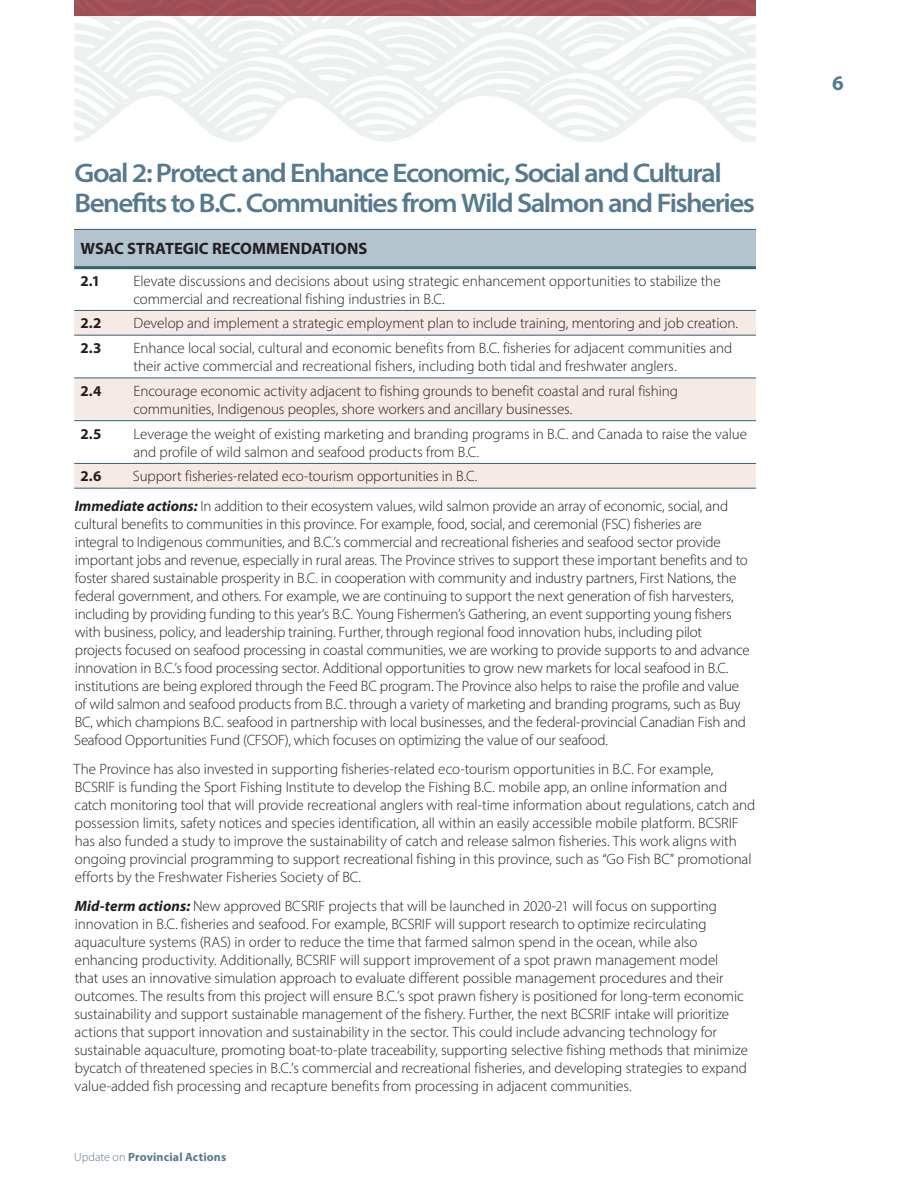
<style>
.page{position:relative;width:918px;height:1188px;background:#fff}
.page>*{position:absolute;margin:0;border:0;box-sizing:border-box;transform-origin:0 0}
.t1{font:600 semi-expanded 27px/30px "Myriad Pro";letter-spacing:-.06em;color:#567a8d}
.t2{font:700 21px "Myriad Pro";color:#567a8d}
.t3{font:700 16.5px "Myriad Pro";color:#231f20}
.t4{font:300 15px/18px "Myriad Pro";letter-spacing:-.005em;color:#231f20}
.t5{font:700 15px "Myriad Pro";color:#231f20}
.t6{font:700 12px "Myriad Pro";letter-spacing:.015em;color:#567a8d}
.s1{font-weight:700;font-style:italic}
.s2{font-weight:300}
</style>
<div class="page">
<svg style="left:74px;top:16px;width:682px;height:126px;fill:#eff3f3"></svg>
<div style="left:74px;top:0;width:682px;height:16px;background:linear-gradient(to right,#a24f56,#a35057)"></div>
<div style="left:74px;top:229px;width:682px;height:39px;background:#b3c4cf"></div>
<svg style="left:74px;top:269px;width:682px;height:41px"></svg>
<svg style="left:74px;top:311px;width:682px;height:177px;fill:#f6eae6"></svg>
<hr style="left:74px;top:229px;width:53px;height:1px;background:#37626a">
<hr style="left:127px;top:229px;width:629px;height:1px;background:#37626a">
<hr style="left:74px;top:266px;width:53px;height:3px;background:#37626a">
<hr style="left:127px;top:266px;width:629px;height:3px;background:#37626a">
<hr style="left:74px;top:310px;width:53px;height:1px;background:#37626a">
<hr style="left:127px;top:310px;width:629px;height:1px;background:#37626a">
<hr style="left:74px;top:335px;width:53px;height:1px;background:#37626a">
<hr style="left:127px;top:335px;width:629px;height:1px;background:#37626a">
<hr style="left:74px;top:378px;width:53px;height:1px;background:#37626a">
<hr style="left:127px;top:378px;width:629px;height:1px;background:#37626a">
<hr style="left:74px;top:420px;width:53px;height:1px;background:#37626a">
<hr style="left:127px;top:420px;width:629px;height:1px;background:#37626a">
<hr style="left:74px;top:463px;width:53px;height:1px;background:#37626a">
<hr style="left:127px;top:463px;width:629px;height:1px;background:#37626a">
<hr style="left:74px;top:488px;width:53px;height:1px;background:#37626a">
<hr style="left:127px;top:488px;width:629px;height:1px;background:#37626a">
<h1 class="t1" style="left:74px;top:157px;width:682px">Goal 2: Protect and Enhance Economic, Social and Cultural<br>Benefits to B.C. Communities from Wild Salmon and Fisheries</h1>
<p class="t3" style="left:81px;top:238px;width:288px">WSAC STRATEGIC RECOMMENDATIONS</p>
<p class="t5" style="left:80px;top:271px;width:21px">2.1</p>
<p class="t4" style="left:133px;top:272px;width:589px">Elevate discussions and decisions about using strategic enhancement opportunities to stabilize the commercial and recreational fishing industries in B.C.</p>
<p class="t5" style="left:80px;top:314px;width:23px">2.2</p>
<p class="t4" style="left:134px;top:314px;width:606px">Develop and implement a strategic employment plan to include training, mentoring and job creation.</p>
<p class="t5" style="left:80px;top:338px;width:23px">2.3</p>
<p class="t4" style="left:134px;top:339px;width:600px">Enhance local social, cultural and economic benefits from B.C. fisheries for adjacent communities and their active commercial and recreational fishers, including both tidal and freshwater anglers.</p>
<p class="t5" style="left:80px;top:381px;width:23px">2.4</p>
<p class="t4" style="left:133px;top:382px;width:546px">Encourage economic activity adjacent to fishing grounds to benefit coastal and rural fishing communities, Indigenous peoples, shore workers and ancillary businesses.</p>
<p class="t5" style="left:80px;top:424px;width:23px">2.5</p>
<p class="t4" style="left:133px;top:425px;width:615px">Leverage the weight of existing marketing and branding programs in B.C. and Canada to raise the value and profile of wild salmon and seafood products from B.C.</p>
<p class="t5" style="left:80px;top:467px;width:22px">2.6</p>
<p class="t4" style="left:75px;top:461px;width:655px;line-height:30px;text-indent:58px">Support fisheries-related eco-tourism opportunities in B.C.<br><span class="s1">Immediate actions:</span> In addition to their ecosystem values, wild salmon provide an array of economic, social, and</p>
<p class="t4" style="left:74px;top:515px;width:677px">cultural benefits to communities in this province. For example, food, social, and ceremonial (FSC) fisheries are<br>integral to Indigenous communities, and B.C.’s commercial and recreational fisheries and seafood sector provide important jobs and revenue, especially in rural areas. The Province strives to support these important benefits and to foster shared sustainable prosperity in B.C. in cooperation with community and industry partners, First Nations, the federal government, and others. For example, we are continuing to support the next generation of fish harvesters, including by providing funding to this year’s B.C. Young Fishermen’s Gathering, an event supporting young fishers with business, policy, and leadership training. Further, through regional food innovation hubs, including pilot projects focused on seafood processing in coastal communities, we are working to provide supports to and advance innovation in B.C.’s food processing sector. Additional opportunities to grow new markets for local seafood in B.C. institutions are being explored through the Feed BC program. The Province also helps to raise the profile and value of wild salmon and seafood products from B.C. through a variety of marketing and branding programs, such as Buy BC, which champions B.C. seafood in partnership with local businesses, and the federal-provincial Canadian Fish and Seafood Opportunities Fund (CFSOF), which focuses on optimizing the value of our seafood.</p>
<p class="t4" style="left:74px;top:760px;width:683px">The Province has also invested in supporting fisheries-related eco-tourism opportunities in B.C. For example, BCSRIF is funding the Sport Fishing Institute to develop the Fishing B.C. mobile app, an online information and catch monitoring tool that will provide recreational anglers with real-time information about regulations, catch and possession limits, safety notices and species identification, all within an easily accessible mobile platform. BCSRIF has also funded a study to improve the sustainability of catch and release salmon fisheries. This work aligns with ongoing provincial programming to support recreational fishing in this province, such as “Go Fish BC” promotional efforts by the Freshwater Fisheries Society of BC.</p>
<p class="t4" style="left:74px;top:897px;width:675px"><span class="s1">Mid-term actions:</span> New approved BCSRIF projects that will be launched in 2020-21 will focus on supporting innovation in B.C. fisheries and seafood. For example, BCSRIF will support research to optimize recirculating aquaculture systems (RAS) in order to reduce the time that farmed salmon spend in the ocean, while also enhancing productivity. Additionally, BCSRIF will support improvement of a spot prawn management model<br>that uses an innovative simulation approach to evaluate different possible management procedures and their outcomes. The results from this project will ensure B.C.’s spot prawn fishery is positioned for long-term economic sustainability and support sustainable management of the fishery. Further, the next BCSRIF intake will prioritize actions that support innovation and sustainability in the sector. This could include advancing technology for sustainable aquaculture, promoting boat-to-plate traceability, supporting selective fishing methods that minimize bycatch of threatened species in B.C.’s commercial and recreational fisheries, and developing strategies to expand value-added fish processing and recapture benefits from processing in adjacent communities.</p>
<p class="t6" style="left:74px;top:1149px;width:154px"><span class="s2">Update on</span> Provincial Actions</p>
<h2 class="t2" style="left:832px;top:69px;width:13px">6</h2>
</div>
